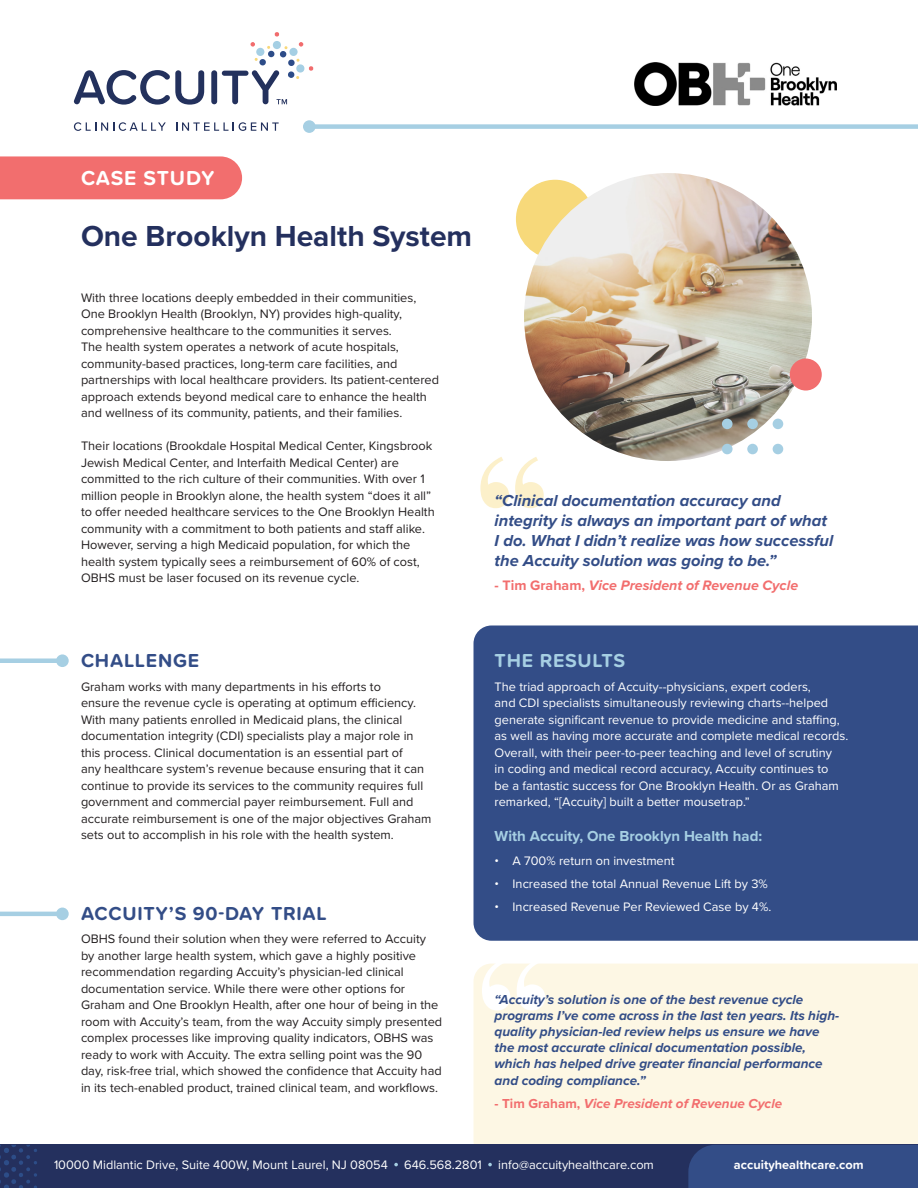
<style>
.page{position:relative;width:918px;height:1188px;background:#fff}
.page>*{position:absolute;margin:0;border:0;box-sizing:border-box;transform-origin:0 0}
.t1{font:700 30px "Proxima Nova";color:#24305e}
.t2{font:700 21px "Proxima Soft";letter-spacing:.035em;color:#fff}
.t3{font:700 19.5px "Proxima Soft";letter-spacing:.04em;color:#334d87}
.t4{font:700 19.5px "Proxima Soft";letter-spacing:.04em;color:#a6cfe3}
.t5{font:italic 700 16.5px/19.8px "Proxima Nova";color:#334d87}
.t6{font:700 15px "Proxima Nova";color:#a6cfe3}
.t7{font:italic 700 14.25px "Proxima Nova";color:#f26e6e}
.t8{font:italic 700 13.5px/16.2px "Proxima Nova";color:#334d87}
.t9{font:italic 700 13.5px "Proxima Nova";color:#f26e6e}
.t10{font:12.75px/16.5px "Proxima Nova";color:#231f20}
.t11{font:12.75px/16.5px "Proxima Nova";color:#fff}
.t12{font:700 12.75px "Proxima Soft";color:#fff}
.s1{font-style:normal}
.s2{font-weight:700;color:#a6cfe3}
</style>
<div class="page">
<div style="left:474px;top:964px;width:444px;height:181px;background:#fdf7e4"></div>
<svg style="left:482px;top:963px;width:63px;height:48px"></svg>
<div style="left:474px;top:626px;width:444px;height:315px;background:#334d87"></div>
<div style="left:516px;top:180px;width:78px;height:79px;background:#f7d97a;border-radius:50%"></div>
<div style="left:0;top:156px;width:242px;height:43px;background:#f26e6e"></div>
<svg style="left:74px;top:70px;width:130px;height:35px"></svg>
<div style="left:211px;top:70px;width:6px;height:34px;background:#23315d;border-radius:3px"></div>
<svg style="left:74px;top:122px;width:92px;height:9px"></svg>
<svg style="left:176px;top:122px;width:103px;height:9px"></svg>
<svg style="left:222px;top:32px;width:91px;height:72px"></svg>
<img style="left:634px;top:63px;width:203px;height:42px">
<div style="left:0;top:658px;width:62px;height:5px;background:#a6cfe3"></div>
<div style="left:56px;top:654px;width:13px;height:13px;background:#a6cfe3;border-radius:50%"></div>
<div style="left:309px;top:124px;width:609px;height:5px;background:#a6cfe3"></div>
<div style="left:303px;top:120px;width:13px;height:13px;background:#a6cfe3;border-radius:50%"></div>
<hr style="left:0;top:912px;width:62px;height:4px;background:#a6cfe3">
<div style="left:56px;top:908px;width:13px;height:12px;background:#a6cfe3;border-radius:50%"></div>
<svg style="left:480px;top:457px;width:64px;height:51px"></svg>
<img style="left:524px;top:173px;width:288px;height:288px;border-radius:144px">
<div style="left:722px;top:444px;width:11px;height:10px;background:#a6cfe3;border-radius:50%"></div>
<div style="left:747px;top:444px;width:11px;height:10px;background:#a6cfe3;border-radius:50%"></div>
<div style="left:722px;top:419px;width:11px;height:10px;background:#a6cfe3;border-radius:50%"></div>
<div style="left:747px;top:419px;width:11px;height:10px;background:#a6cfe3;border-radius:50%"></div>
<div style="left:773px;top:444px;width:10px;height:10px;background:#a6cfe3;border-radius:50%"></div>
<div style="left:773px;top:419px;width:10px;height:10px;background:#a6cfe3;border-radius:50%"></div>
<div style="left:790px;top:359px;width:32px;height:32px;background:#f26e6e;border-radius:50%"></div>
<div style="left:0;top:1145px;width:918px;height:43px;background:#24305e"></div>
<div style="left:688px;top:1145px;width:230px;height:43px;background:#334d87"></div>
<svg style="left:0;top:1145px;width:37px;height:43px"></svg>
<p class="t2" style="left:81px;top:162px;width:135px">CASE STUDY</p>
<p class="t1" style="left:81px;top:214px;width:393px">One Brooklyn Health System</p>
<p class="t10" style="left:81px;top:289px;width:360px">With three locations deeply embedded in their communities, One Brooklyn Health (Brooklyn, NY) provides high-quality, comprehensive healthcare to the communities it serves.<br>The health system operates a network of acute hospitals, community-based practices, long-term care facilities, and partnerships with local healthcare providers. Its patient-centered approach extends beyond medical care to enhance the health and wellness of its community, patients, and their families.</p>
<p class="t10" style="left:81px;top:437px;width:355px">Their locations (Brookdale Hospital Medical Center, Kingsbrook Jewish Medical Center, and Interfaith Medical Center) are committed to the rich culture of their communities. With over 1 million people in Brooklyn alone, the health system “does it all” to offer needed healthcare services to the One Brooklyn Health community with a commitment to both patients and staff alike.<br>However, serving a high Medicaid population, for which the health system typically sees a reimbursement of 60% of cost, OBHS must be laser focused on its revenue cycle.</p>
<p class="t5" style="left:495px;top:491px;width:340px">“Clinical documentation accuracy and integrity is always an important part of what I do. What I didn’t realize was how successful the Accuity solution was going to be.”</p>
<p class="t7" style="left:495px;top:574px;width:305px"><span class="s1">- Tim Graham,</span> Vice President of Revenue Cycle</p>
<p class="t3" style="left:81px;top:646px;width:120px">CHALLENGE</p>
<p class="t10" style="left:81px;top:678px;width:352px">Graham works with many departments in his efforts to<br>ensure the revenue cycle is operating at optimum efficiency.<br>With many patients enrolled in Medicaid plans, the clinical documentation integrity (CDI) specialists play a major role in this process. Clinical documentation is an essential part of<br>any healthcare system’s revenue because ensuring that it can continue to provide its services to the community requires full government and commercial payer reimbursement. Full and accurate reimbursement is one of the major objectives Graham sets out to accomplish in his role with the health system.</p>
<p class="t3" style="left:81px;top:899px;width:247px">ACCUITY’S 90-DAY TRIAL</p>
<p class="t10" style="left:81px;top:930px;width:363px">OBHS found their solution when they were referred to Accuity by another large health system, which gave a highly positive recommendation regarding Accuity’s physician-led clinical documentation service. While there were other options for Graham and One Brooklyn Health, after one hour of being in the room with Accuity’s team, from the way Accuity simply presented complex processes like improving quality indicators, OBHS was ready to work with Accuity. The extra selling point was the 90 day, risk-free trial, which showed the confidence that Accuity had in its tech-enabled product, trained clinical team, and workflows.</p>
<p class="t4" style="left:495px;top:646px;width:132px">THE RESULTS</p>
<p class="t11" style="left:495px;top:678px;width:355px">The triad approach of Accuity--physicians, expert coders,<br>and CDI specialists simultaneously reviewing charts--helped generate significant revenue to provide medicine and staffing, as well as having more accurate and complete medical records.<br>Overall, with their peer-to-peer teaching and level of scrutiny<br>in coding and medical record accuracy, Accuity continues to<br>be a fantastic success for One Brooklyn Health. Or as Graham remarked, “[Accuity] built a better mousetrap.”</p>
<p class="t6" style="left:495px;top:825px;width:269px">With Accuity, One Brooklyn Health had:</p>
<p class="t11" style="left:495px;top:852px;width:182px">• A 700% return on investment</p>
<p class="t11" style="left:495px;top:875px;width:275px">• Increased the total Annual Revenue Lift by 3%</p>
<p class="t11" style="left:495px;top:898px;width:278px">• Increased Revenue Per Reviewed Case by 4%.</p>
<p class="t8" style="left:495px;top:991px;width:346px">“Accuity’s solution is one of the best revenue cycle programs I’ve come across in the last ten years. Its high&shy;quality physician-led review helps us ensure we have the most accurate clinical documentation possible, which has helped drive greater financial performance and coding compliance.”</p>
<p class="t9" style="left:495px;top:1093px;width:289px"><span class="s1">- Tim Graham,</span> Vice President of Revenue Cycle</p>
<p class="t11" style="left:54px;top:1156px;width:601px">10000 Midlantic Drive, Suite 400W, Mount Laurel, NJ 08054 <span class="s2">·</span> 646.568.2801 <span class="s2">·</span> info@accuityhealthcare.com</p>
<p class="t12" style="left:734px;top:1155px;width:131px">accuityhealthcare.com</p>
</div>
